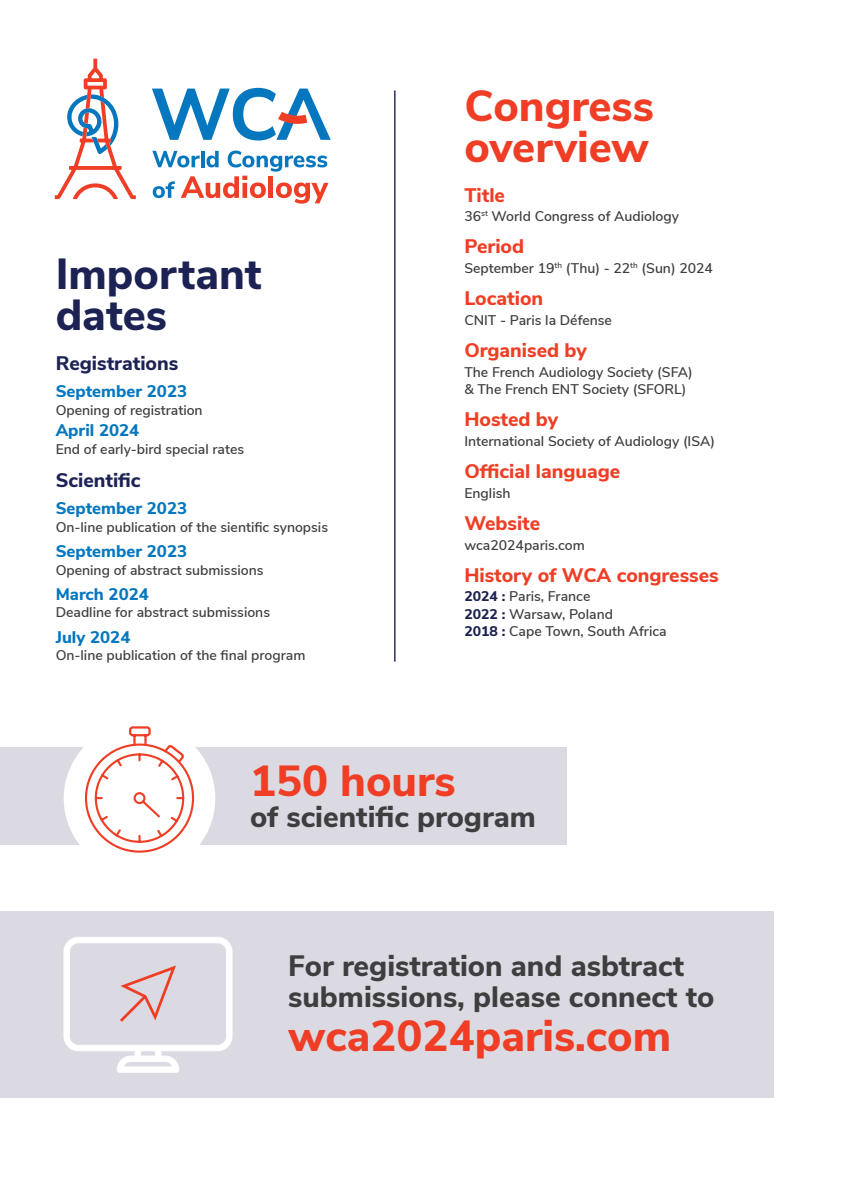
<style>
.page{position:relative;width:842px;height:1191px;background:#fff}
.page>*{position:absolute;margin:0;border:0;box-sizing:border-box;transform-origin:0 0}
.t1{font:800 43.4px/40.6px "Nunito Sans";color:#ef3e25}
.t2{font:800 43.4px/40.6px "Nunito Sans";color:#1d2254}
.t3{font:800 29.4px/30.8px "Nunito Sans";color:#3e3e3f}
.t4{font:800 19.6px "Nunito Sans";color:#ef3e25}
.t5{font:800 19.6px "Nunito Sans";color:#1d2254}
.t6{font:800 16.8px "Nunito Sans";color:#0577be}
.t7{font:600 14px/17.6px "Nunito Sans";color:#3e3e3f}
.s1{font-weight:800;color:#1d2254}
</style>
<div class="page">
<div style="left:0;top:911px;width:774px;height:187px;background:#dbdae3"></div>
<div style="left:0;top:747px;width:566px;height:98px;background:#dbdae3"></div>
<hr style="left:394px;top:90px;width:1px;height:571px;background:#1d2254">
<div style="left:64px;top:722px;width:151px;height:152px;background:#fff;border-radius:50%"></div>
<svg style="left:85px;top:726px;width:110px;height:127px"></svg>
<svg style="left:63px;top:937px;width:170px;height:135px"></svg>
<svg style="left:152px;top:151px;width:176px;height:53px"></svg>
<svg style="left:152px;top:88px;width:179px;height:52px"></svg>
<svg style="left:55px;top:59px;width:81px;height:140px"></svg>
<h1 class="t2" style="left:56px;top:251px;width:208px">Important dates</h1>
<h3 class="t5" style="left:56px;top:348px;width:124px">Registrations</h3>
<p class="t6" style="left:56px;top:379px;width:133px">September 2023</p>
<p class="t7" style="left:56px;top:400px;width:148px">Opening of registration</p>
<p class="t6" style="left:56px;top:418px;width:85px">April 2024</p>
<p class="t7" style="left:56px;top:439px;width:190px">End of early-bird special rates</p>
<h3 class="t5" style="left:56px;top:465px;width:86px">Scientific</h3>
<p class="t6" style="left:56px;top:496px;width:133px">September 2023</p>
<p class="t7" style="left:56px;top:517px;width:274px">On-line publication of the sientific synopsis</p>
<p class="t6" style="left:56px;top:539px;width:133px">September 2023</p>
<p class="t7" style="left:56px;top:560px;width:209px">Opening of abstract submissions</p>
<p class="t6" style="left:56px;top:582px;width:95px">March 2024</p>
<p class="t7" style="left:56px;top:603px;width:216px">Deadline for abstract submissions</p>
<p class="t6" style="left:56px;top:625px;width:76px">July 2024</p>
<p class="t7" style="left:56px;top:646px;width:251px">On-line publication of the final program</p>
<h1 class="t1" style="left:464px;top:83px;width:191px">Congress overview</h1>
<h3 class="t4" style="left:464px;top:180px;width:42px">Title</h3>
<p class="t7" style="left:464px;top:206px;width:216px">36<sup>st</sup> World Congress of Audiology</p>
<h3 class="t4" style="left:464px;top:232px;width:61px">Period</h3>
<p class="t7" style="left:464px;top:258px;width:250px">September 19<sup>th</sup> (Thu) - 22<sup>th</sup> (Sun) 2024</p>
<h3 class="t4" style="left:464px;top:284px;width:80px">Location</h3>
<p class="t7" style="left:464px;top:310px;width:149px">CNIT - Paris la Défense</p>
<h3 class="t4" style="left:464px;top:336px;width:124px">Organised by</h3>
<p class="t7" style="left:464px;top:362px;width:230px">The French Audiology Society (SFA) &amp; The French ENT Society (SFORL)</p>
<h3 class="t4" style="left:464px;top:405px;width:95px">Hosted by</h3>
<p class="t7" style="left:464px;top:431px;width:252px">International Society of Audiology (ISA)</p>
<h3 class="t4" style="left:464px;top:457px;width:157px">Official language</h3>
<p class="t7" style="left:464px;top:483px;width:48px">English</p>
<h3 class="t4" style="left:464px;top:509px;width:77px">Website</h3>
<p class="t7" style="left:464px;top:535px;width:122px">wca2024paris.com</p>
<h3 class="t4" style="left:464px;top:561px;width:256px">History of WCA congresses</h3>
<p class="t7" style="left:464px;top:587px;width:204px"><span class="s1">2024 :</span> Paris, France<br><span class="s1">2022 :</span> Warsaw, Poland<br><span class="s1">2018 :</span> Cape Town, South Africa</p>
<h1 class="t1" style="left:250px;top:758px;width:207px">150 hours</h1>
<h2 class="t3" style="left:250px;top:799px;width:287px">of scientific program</h2>
<h2 class="t3" style="left:288px;top:948px;width:427px">For registration and asbtract submissions, please connect to</h2>
<h1 class="t1" style="left:288px;top:1013px;width:384px">wca2024paris.com</h1>
</div>
